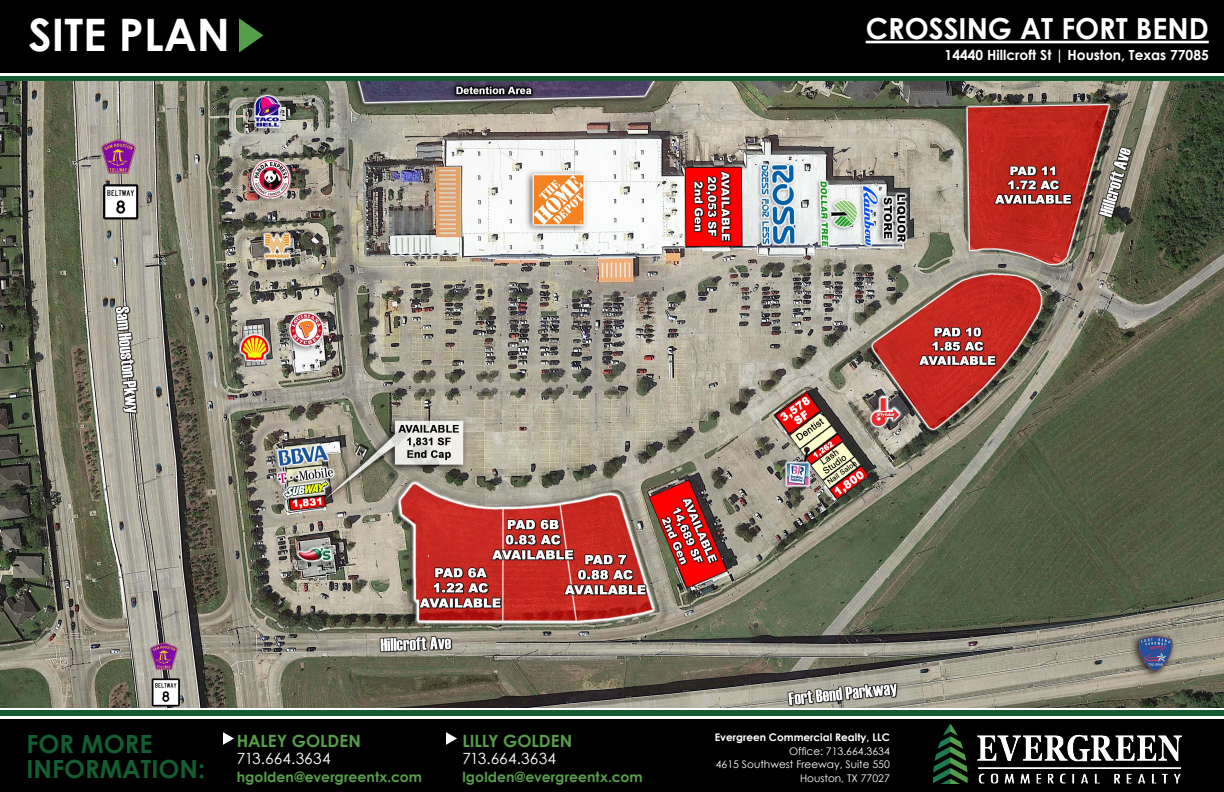
<style>
.page{position:relative;width:1224px;height:792px;background:#fff}
.page>*{position:absolute;margin:0;border:0;box-sizing:border-box;transform-origin:0 0}
.t1{font:700 44.8px "Century Gothic";color:#fff}
.t2{font:700 29px "Century Gothic";color:#fff}
.t3{font:700 25.1px/25.1px "Century Gothic";color:#135d30}
.t4{font:700 16.9px "Century Gothic";color:#579e4a}
.t5{font:15.5px "Century Gothic";color:#fff}
.t6{font:700 14.1px "Century Gothic";color:#579e4a}
.t7{font:700 13.9px "Century Gothic";color:#fff}
.t8{font:10.5px/13.6px "Century Gothic";color:#fff;text-align:right}
.t9{font:700 10.5px "Century Gothic";color:#fff}
</style>
<div class="page">
<img style="left:0;top:81px;width:1224px;height:626px">
<div style="left:0;top:0;width:1224px;height:81px;background:linear-gradient(to right,#135d30,#135d30)"></div>
<div style="left:0;top:0;width:1224px;height:75px;background:linear-gradient(to right,#000,#000)"></div>
<div style="left:0;top:0;width:1224px;height:72px;background:#000"></div>
<svg style="left:239px;top:18px;width:25px;height:34px"></svg>
<div style="left:0;top:710px;width:1224px;height:82px;background:#135d30"></div>
<div style="left:0;top:716px;width:1224px;height:76px;background:#fff"></div>
<div style="left:0;top:719px;width:1224px;height:73px;background:#000"></div>
<img style="left:934px;top:724px;width:248px;height:59px">
<svg style="left:223px;top:732px;width:11px;height:13px"></svg>
<svg style="left:446px;top:732px;width:11px;height:13px"></svg>
<hr style="left:866px;top:41px;width:343px;height:2px;background:#fff">
<h1 class="t1" style="left:28px;top:1px;width:203px">SITE PLAN</h1>
<h2 class="t2" style="left:866px;top:7px;width:345px">CROSSING AT FORT BEND</h2>
<h3 class="t7" style="left:945px;top:45px;width:266px">14440 Hillcroft St | Houston, Texas 77085</h3>
<h3 class="t3" style="left:26px;top:731px;width:180px">FOR MORE<br>INFORMATION:</h3>
<p class="t9" style="left:715px;top:729px;width:177px">Evergreen Commercial Realty, LLC</p>
<h3 class="t4" style="left:237px;top:728px;width:126px">HALEY GOLDEN</h3>
<h3 class="t5" style="left:237px;top:748px;width:95px">713.664.3634</h3>
<h3 class="t6" style="left:237px;top:766px;width:187px">hgolden@evergreentx.com</h3>
<h3 class="t4" style="left:462px;top:728px;width:112px">LILLY GOLDEN</h3>
<h3 class="t5" style="left:462px;top:748px;width:95px">713.664.3634</h3>
<h3 class="t6" style="left:462px;top:766px;width:182px">lgolden@evergreentx.com</h3>
<p class="t8" style="left:716px;top:744px;width:175px">Office: 713.664.3634<br>4615 Southwest Freeway, Suite 550<br>Houston, TX 77027</p>
</div>
